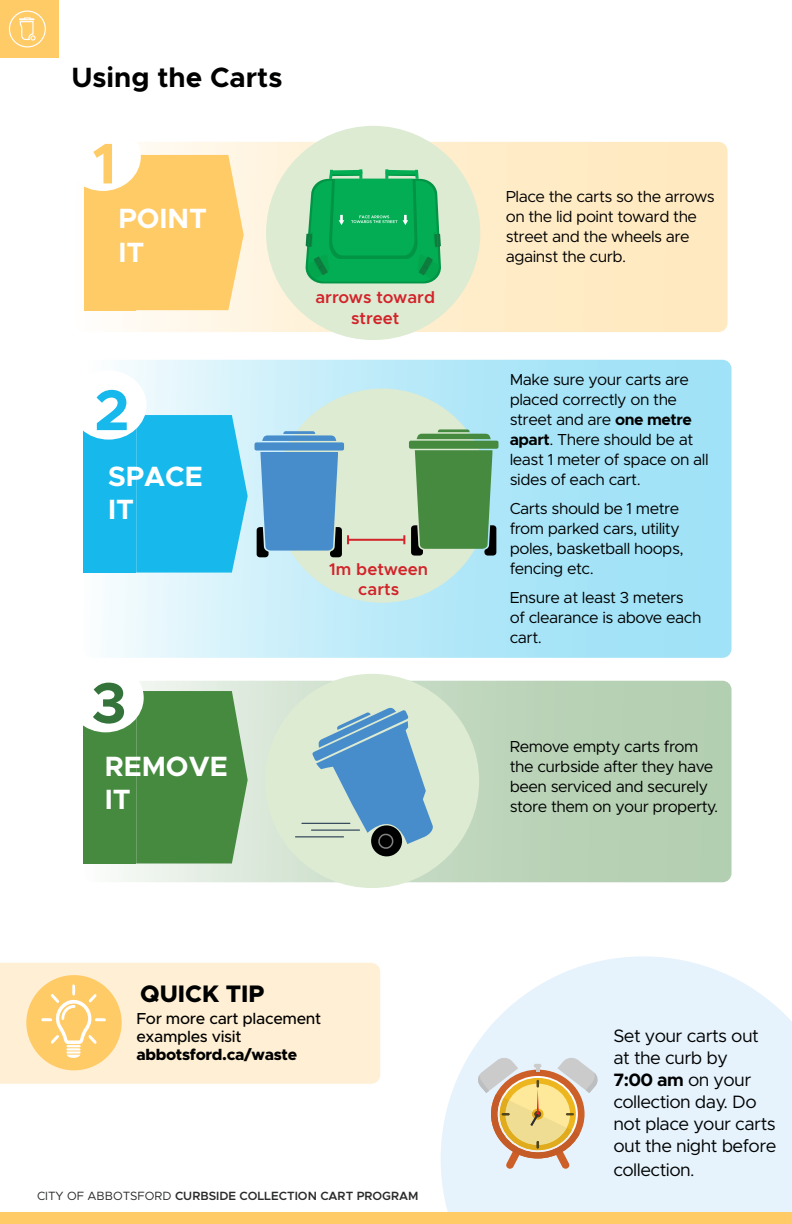
<style>
.page{position:relative;width:792px;height:1224px;background:#fff}
.page>*{position:absolute;margin:0;border:0;box-sizing:border-box;transform-origin:0 0}
.t1{font:700 57.6px "Metropolis";color:#17b9ec}
.t2{font:700 57.6px "Metropolis";color:#34743a}
.t3{font:700 57.6px "Metropolis";color:#ffcb66}
.t4{font:700 28px/33.6px "Metropolis";color:#fff}
.t5{font:700 28px "Metropolis";color:#000101}
.t6{font:800 24px "Metropolis";color:#000101}
.t7{font:18px/22px "Metropolis";letter-spacing:-.03em;color:#000101}
.t8{font:600 17px/20.4px "Metropolis";color:#d2232a;text-align:center}
.t9{font:16px/20px "Metropolis";letter-spacing:-.03em;color:#000101}
.t10{font:500 16px/18px "Metropolis";letter-spacing:-.02em;color:#000101}
.t11{font:800 16px "Metropolis";letter-spacing:-.02em;color:#000101}
.t12{font:600 12px "Metropolis";color:#292a2a}
.s1{font-weight:400}
.s2{font-weight:700}
.s3{font-size:17.6px}
</style>
<div class="page">
<svg style="left:441px;top:956px;width:351px;height:256px;fill:#e6f3fc"></svg>
<div style="left:0;top:0;width:59px;height:57px;background:#ffcb66"></div>
<svg style="left:9px;top:11px;width:37px;height:37px"></svg>
<div style="left:0;top:963px;width:380px;height:121px;background:#ffefd4"></div>
<div style="left:26px;top:975px;width:96px;height:95px;background:#ffcb66;border-radius:50%"></div>
<svg style="left:41px;top:984px;width:65px;height:74px"></svg>
<svg style="left:75px;top:142px;width:653px;height:190px;background:#feedcb"></svg>
<div style="left:84px;top:360px;width:648px;height:298px;background:linear-gradient(to right,#eef9fd,#91def6);border-radius:9px"></div>
<svg style="left:84px;top:681px;width:648px;height:201px;background:#bed6bc"></svg>
<div style="left:275px;top:389px;width:214px;height:214px;background:#dcebd2;border-radius:50%"></div>
<div style="left:266px;top:126px;width:214px;height:214px;background:#dcebd2;border-radius:50%"></div>
<svg style="left:136px;top:155px;width:108px;height:155px;background:#ffce6f"></svg>
<div style="left:84px;top:155px;width:52px;height:155px;background:#ffcb66"></div>
<svg style="left:305px;top:169px;width:136px;height:114px;background:#1cb060"></svg>
<svg style="left:136px;top:415px;width:112px;height:158px;background:#26bded"></svg>
<div style="left:84px;top:415px;width:52px;height:158px;background:#17b9ec"></div>
<hr style="left:348px;top:539px;width:56px;height:2px;background:#d2232a">
<svg style="left:255px;top:431px;width:94px;height:126px;background:#699fc8"></svg>
<svg style="left:403px;top:429px;width:96px;height:127px"></svg>
<div style="left:265px;top:674px;width:214px;height:214px;background:#dcebd2;border-radius:50%"></div>
<svg style="left:312px;top:707px;width:121px;height:150px"></svg>
<div style="left:84px;top:691px;width:52px;height:173px;background:#468a40"></div>
<svg style="left:136px;top:691px;width:112px;height:173px;background:#53924e"></svg>
<hr style="left:302px;top:823px;width:48px;height:1px;background:#0f2441">
<hr style="left:311px;top:830px;width:49px;height:1px;background:#0f2441">
<hr style="left:295px;top:837px;width:49px;height:1px;background:#0f2441">
<div style="left:71px;top:370px;width:76px;height:70px;background:#fff;border-radius:50%"></div>
<div style="left:68px;top:663px;width:76px;height:69px;background:#fff;border-radius:50%"></div>
<div style="left:65px;top:122px;width:76px;height:69px;background:#fff;border-radius:50%"></div>
<div style="left:0;top:1212px;width:792px;height:12px;background:#ffcb66"></div>
<svg style="left:477px;top:1057px;width:122px;height:112px;background:#e1cdaa"></svg>
<h2 class="t5" style="left:71px;top:59px;width:213px">Using the Carts</h2>
<h1 class="t3" style="left:93px;top:127px;width:25px">1</h1>
<h2 class="t4" style="left:118px;top:202px;width:90px">POINT<br>IT</h2>
<h1 class="t1" style="left:94px;top:374px;width:37px">2</h1>
<h2 class="t4" style="left:108px;top:459px;width:96px">SPACE<br>IT</h2>
<h1 class="t2" style="left:91px;top:667px;width:36px">3</h1>
<h2 class="t4" style="left:105px;top:749px;width:124px">REMOVE<br>IT</h2>
<p class="t8" style="left:315px;top:287px;width:121px">arrows toward street</p>
<p class="t8" style="left:329px;top:559px;width:100px">1m between carts</p>
<h3 class="t6" style="left:140px;top:979px;width:126px">QUICK TIP</h3>
<p class="t10" style="left:136px;top:1009px;width:186px">For more cart placement examples visit</p>
<p class="t11" style="left:136px;top:1044px;width:162px">abbotsford.ca/waste</p>
<p class="t12" style="left:37px;top:1188px;width:383px"><span class="s1">CITY OF ABBOTSFORD</span> CURBSIDE COLLECTION CART PROGRAM</p>
<p class="t9" style="left:506px;top:187px;width:211px">Place the carts so the arrows on the lid point toward the street and the wheels are against the curb.</p>
<p class="t9" style="left:510px;top:370px;width:200px">Make sure your carts are placed correctly on the street and are <span class="s2">one metre apart</span>. There should be at least 1 meter of space on all sides of each cart.</p>
<p class="t9" style="left:510px;top:499px;width:175px">Carts should be 1 metre from parked cars, utility poles, basketball hoops, fencing etc.</p>
<p class="t9" style="left:510px;top:588px;width:193px">Ensure at least 3 meters of clearance is above each cart.</p>
<p class="t9" style="left:510px;top:737px;width:210px">Remove empty carts from the curbside after they have been serviced and securely store them on your property.</p>
<p class="t7" style="left:613px;top:1025px;width:165px">Set your carts out at the curb by<br><span class="s2">7:00 am</span> on your collection day. Do not place your carts out the night before</p>
<p class="t7" style="left:613px;top:1159px;width:83px">collection<span class="s3">.</span></p>
</div>
